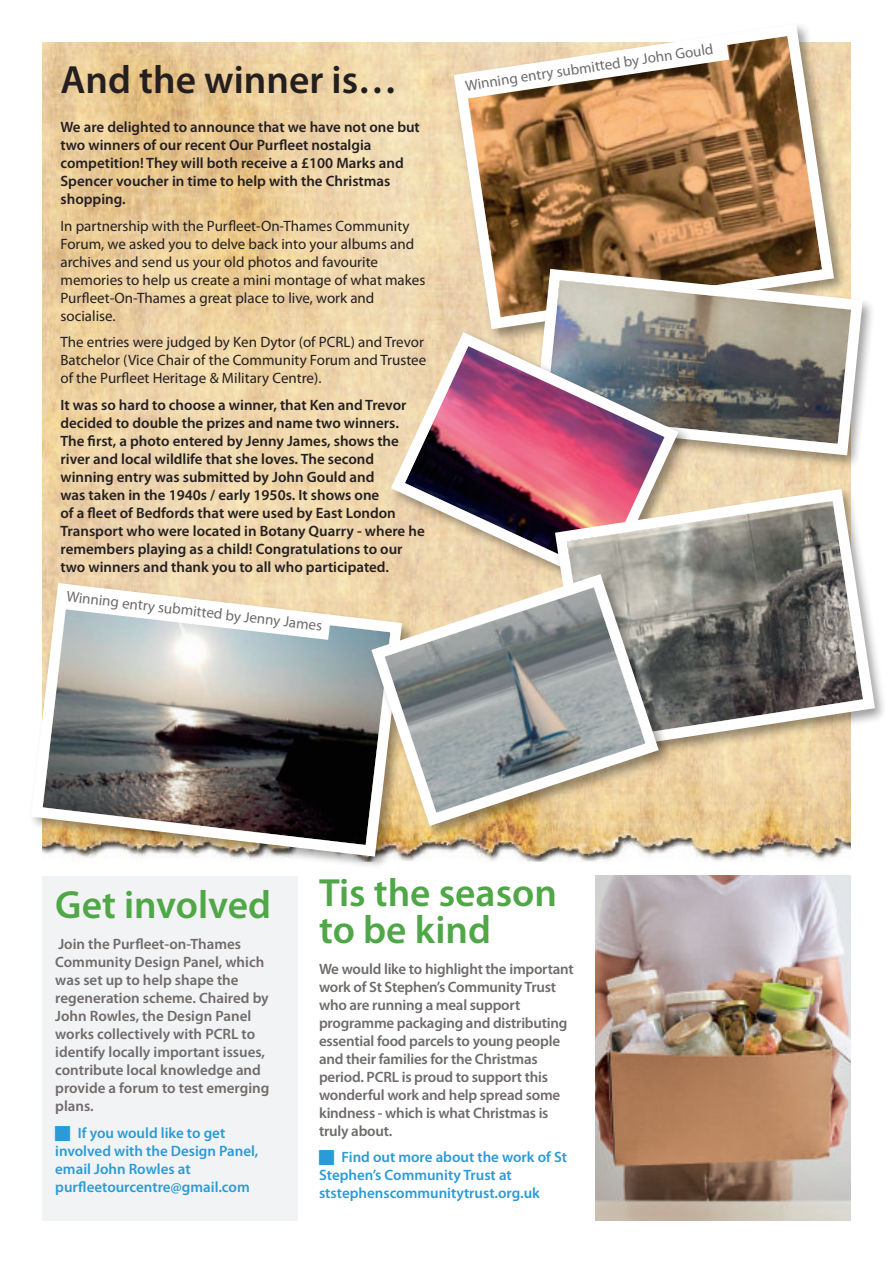
<style>
.page{position:relative;width:893px;height:1263px;background:#fff}
.page>*{position:absolute;margin:0;border:0;box-sizing:border-box;transform-origin:0 0}
.t1{font:600 39.45px/37.5px "Myriad Pro";color:#50a747}
.t2{font:600 39.45px "Myriad Pro";color:#231f20}
.t3{font:600 15px/18px "Myriad Pro";color:#231f20}
.t4{font:600 15px/18px "Myriad Pro";letter-spacing:-.015em;color:#6f6b6a}
.t5{font:15px/18px "Myriad Pro";color:#231f20}
.t6{font:600 15px/18px "Myriad Pro";color:#2b9bd5}
.t7{font:15px "Myriad Pro";color:#6f6b6a}
</style>
<div class="page">
<img style="left:42px;top:42px;width:808px;height:819px">
<div style="left:42px;top:876px;width:256px;height:344px;background:#f2f3f4"></div>
<img style="left:445px;top:42px;width:406px;height:279px">
<svg style="left:448px;top:25px;width:392px;height:296px;background:#b58f69"></svg>
<img style="left:526px;top:261px;width:346px;height:215px">
<svg style="left:529px;top:263px;width:339px;height:198px"></svg>
<img style="left:380px;top:321px;width:321px;height:243px">
<img style="left:384px;top:325px;width:301px;height:239px">
<img style="left:546px;top:481px;width:338px;height:292px">
<svg style="left:549px;top:483px;width:332px;height:275px"></svg>
<svg style="left:455px;top:36px;width:274px;height:64px"></svg>
<img style="left:42px;top:575px;width:381px;height:291px">
<img style="left:32px;top:577px;width:376px;height:285px">
<svg style="left:57px;top:585px;width:274px;height:55px"></svg>
<img style="left:361px;top:564px;width:320px;height:284px">
<svg style="left:365px;top:567px;width:300px;height:265px;background:#b5afa1"></svg>
<img style="left:596px;top:876px;width:255px;height:344px">
<p class="t2" style="left:60px;top:65px;width:338px">And the winner is…</p>
<p class="t3" style="left:60px;top:120px;width:361px">We are delighted to announce that we have not one but two winners of our recent Our Purfleet nostalgia competition! They will both receive a £100 Marks and Spencer voucher in time to help with the Christmas shopping.</p>
<p class="t5" style="left:60px;top:218px;width:366px">In partnership with the Purfleet-On-Thames Community Forum, we asked you to delve back into your albums and archives and send us your old photos and favourite memories to help us create a mini montage of what makes Purfleet-On-Thames a great place to live, work and socialise.</p>
<p class="t5" style="left:60px;top:335px;width:367px">The entries were judged by Ken Dytor (of PCRL) and Trevor<br>Batchelor (Vice Chair of the Community Forum and Trustee of the Purfleet Heritage &amp; Military Centre).</p>
<p class="t3" style="left:60px;top:397px;width:366px">It was so hard to choose a winner, that Ken and Trevor decided to double the prizes and name two winners.<br>The first, a photo entered by Jenny James, shows the river and local wildlife that she loves. The second winning entry was submitted by John Gould and<br>was taken in the 1940s / early 1950s. It shows one<br>of a fleet of Bedfords that were used by East London Transport who were located in Botany Quarry - where he remembers playing as a child! Congratulations to our two winners and thank you to all who participated.</p>
<p class="t7" style="left:67px;top:590px;width:259px;rotate:7deg">Winning entry submitted by Jenny James</p>
<p class="t7" style="left:464px;top:79px;width:252px;rotate:-8deg">Winning entry submitted by John Gould</p>
<p class="t1" style="left:55px;top:890px;width:217px">Get involved</p>
<p class="t4" style="left:55px;top:936px;width:216px">Join the Purfleet-on-Thames<br>Community Design Panel, which was set up to help shape the regeneration scheme. Chaired by<br>John Rowles, the Design Panel works collectively with PCRL to identify locally important issues, contribute local knowledge and provide a forum to test emerging plans.</p>
<p class="t6" style="left:55px;top:1125px;width:205px;text-indent:22px">If you would like to get involved with the Design Panel, email John Rowles at purfleetourcentre@gmail.com</p>
<p class="t1" style="left:319px;top:877px;width:239px">Tis the season to be kind</p>
<p class="t4" style="left:319px;top:961px;width:256px">We would like to highlight the important work of St Stephen’s Community Trust who are running a meal support programme packaging and distributing essential food parcels to young people and their families for the Christmas period. PCRL is proud to support this wonderful work and help spread some kindness - which is what Christmas is truly about.</p>
<p class="t6" style="left:319px;top:1149px;width:249px;text-indent:22px">Find out more about the work of St<br>Stephen’s Community Trust at ststephenscommunitytrust.org.uk</p>
</div>
